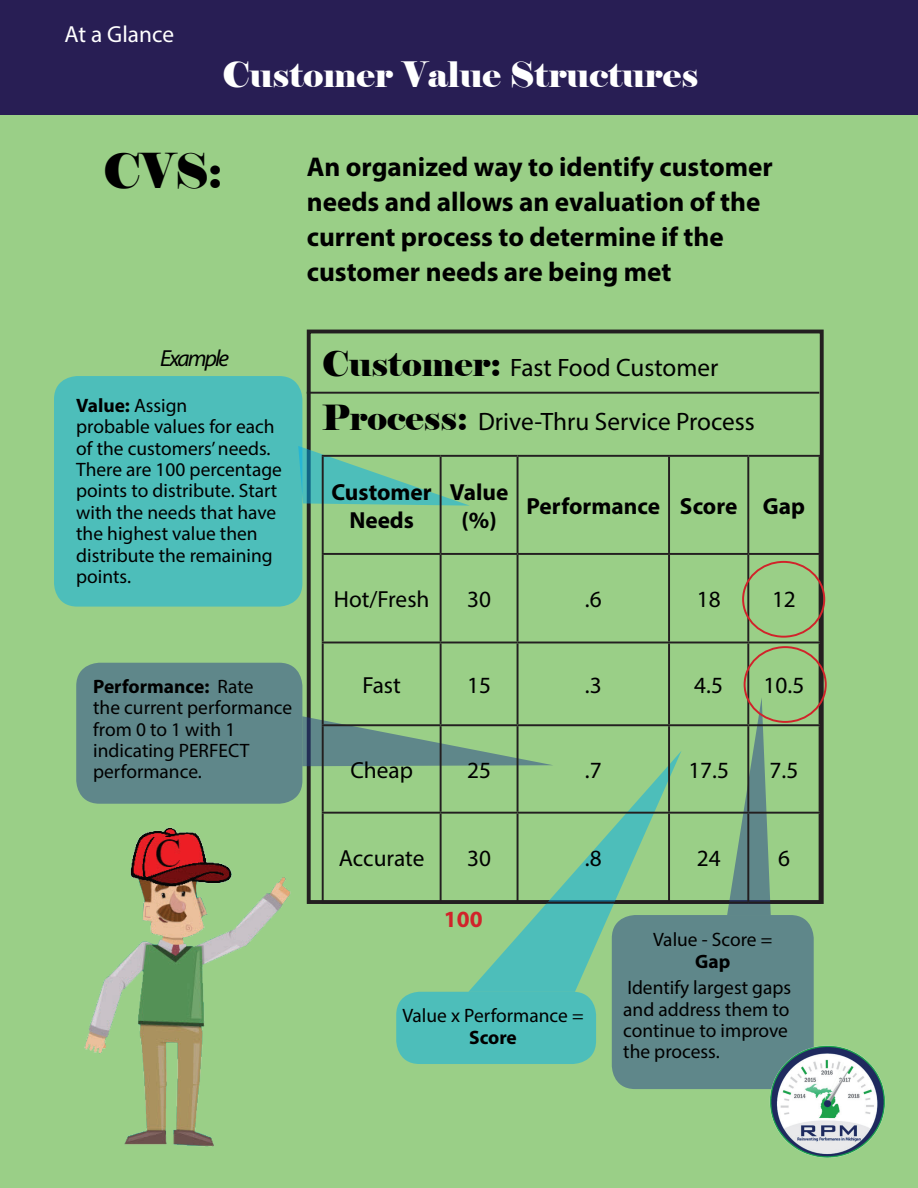
<style>
.page{position:relative;width:918px;height:1188px;background:#fff}
.page>*{position:absolute;margin:0;border:0;box-sizing:border-box;transform-origin:0 0}
.t1{font:48px "Elephant";color:#000}
.t2{font:34.95px "Elephant";color:#fff}
.t3{font:700 27.15px/35px "Myriad Pro";color:#000}
.t4{font:25.2px/54.4px "Myriad Pro";color:#000}
.t5{font:23.25px "Myriad Pro";color:#000}
.t6{font:700 23.25px/27.9px "Myriad Pro";color:#000;text-align:center}
.t7{font:23.25px "Myriad Pro";color:#fff}
.t8{font:italic 23.25px "Myriad Pro";letter-spacing:-.08em;color:#000}
.t9{font:700 23.25px "Myriad Pro";color:#d1232a}
.t10{font:19.35px/21.3px "Myriad Pro";color:#000}
.t11{font:700 19.35px "Myriad Pro";color:#000}
.s1{font-weight:700}
.s2{font-family:"Elephant";font-size:34.5px}
</style>
<div class="page">
<div style="left:0;top:1px;width:918px;height:1187px;background:#9acf87"></div>
<div style="left:0;top:0;width:918px;height:115px;background:#281e54"></div>
<div style="left:307px;top:330px;width:517px;height:574px;border:4px solid #231f20"></div>
<hr style="left:307px;top:392px;width:512px;height:2px;background:#231f20">
<div style="left:54px;top:376px;width:248px;height:231px;background:#4dbeba;border-radius:23px"></div>
<svg style="left:298px;top:446px;width:172px;height:60px"></svg>
<div style="left:76px;top:663px;width:226px;height:141px;background:#5f878a;border-radius:23px"></div>
<svg style="left:302px;top:716px;width:251px;height:50px"></svg>
<div style="left:396px;top:992px;width:200px;height:72px;background:#4dbeba;border-radius:23px"></div>
<div style="left:612px;top:915px;width:202px;height:174px;background:#5f878a;border-radius:23px"></div>
<img style="left:84px;top:827px;width:207px;height:320px">
<svg style="left:468px;top:751px;width:214px;height:241px"></svg>
<svg style="left:727px;top:697px;width:44px;height:218px"></svg>
<hr style="left:322px;top:455px;width:119px;height:2px;background:#231f20">
<hr style="left:322px;top:457px;width:2px;height:96px;background:#231f20">
<hr style="left:441px;top:455px;width:77px;height:2px;background:#231f20">
<hr style="left:440px;top:457px;width:2px;height:96px;background:#231f20">
<hr style="left:518px;top:455px;width:151px;height:2px;background:#231f20">
<hr style="left:517px;top:457px;width:2px;height:96px;background:#231f20">
<hr style="left:669px;top:455px;width:79px;height:2px;background:#231f20">
<hr style="left:668px;top:457px;width:2px;height:96px;background:#231f20">
<hr style="left:748px;top:455px;width:73px;height:2px;background:#231f20">
<hr style="left:747px;top:457px;width:2px;height:96px;background:#231f20">
<hr style="left:819px;top:457px;width:2px;height:96px;background:#231f20">
<hr style="left:322px;top:553px;width:119px;height:2px;background:#231f20">
<hr style="left:322px;top:555px;width:2px;height:87px;background:#231f20">
<hr style="left:441px;top:553px;width:77px;height:2px;background:#231f20">
<hr style="left:440px;top:555px;width:2px;height:87px;background:#231f20">
<hr style="left:518px;top:553px;width:151px;height:2px;background:#231f20">
<hr style="left:517px;top:555px;width:2px;height:87px;background:#231f20">
<hr style="left:669px;top:553px;width:79px;height:2px;background:#231f20">
<hr style="left:668px;top:555px;width:2px;height:87px;background:#231f20">
<hr style="left:748px;top:553px;width:73px;height:2px;background:#231f20">
<hr style="left:747px;top:555px;width:2px;height:87px;background:#231f20">
<hr style="left:819px;top:555px;width:2px;height:87px;background:#231f20">
<hr style="left:322px;top:642px;width:119px;height:1px;background:#231f20">
<hr style="left:322px;top:643px;width:2px;height:81px;background:#231f20">
<hr style="left:441px;top:642px;width:77px;height:1px;background:#231f20">
<hr style="left:440px;top:643px;width:2px;height:81px;background:#231f20">
<hr style="left:518px;top:642px;width:151px;height:1px;background:#231f20">
<hr style="left:517px;top:643px;width:2px;height:81px;background:#231f20">
<hr style="left:669px;top:642px;width:79px;height:1px;background:#231f20">
<hr style="left:668px;top:643px;width:2px;height:81px;background:#231f20">
<hr style="left:748px;top:642px;width:73px;height:1px;background:#231f20">
<hr style="left:747px;top:643px;width:2px;height:81px;background:#231f20">
<hr style="left:819px;top:643px;width:2px;height:81px;background:#231f20">
<hr style="left:322px;top:724px;width:119px;height:2px;background:#231f20">
<hr style="left:322px;top:726px;width:2px;height:86px;background:#231f20">
<hr style="left:441px;top:724px;width:77px;height:2px;background:#231f20">
<hr style="left:440px;top:726px;width:2px;height:86px;background:#231f20">
<hr style="left:518px;top:724px;width:151px;height:2px;background:#231f20">
<hr style="left:517px;top:726px;width:2px;height:86px;background:#231f20">
<hr style="left:669px;top:724px;width:79px;height:2px;background:#231f20">
<hr style="left:668px;top:726px;width:2px;height:86px;background:#231f20">
<hr style="left:748px;top:724px;width:73px;height:2px;background:#231f20">
<hr style="left:747px;top:726px;width:2px;height:86px;background:#231f20">
<hr style="left:819px;top:726px;width:2px;height:86px;background:#231f20">
<hr style="left:322px;top:812px;width:119px;height:2px;background:#231f20">
<hr style="left:322px;top:814px;width:2px;height:88px;background:#231f20">
<hr style="left:441px;top:812px;width:77px;height:2px;background:#231f20">
<hr style="left:440px;top:814px;width:2px;height:88px;background:#231f20">
<hr style="left:518px;top:812px;width:151px;height:2px;background:#231f20">
<hr style="left:517px;top:814px;width:2px;height:88px;background:#231f20">
<hr style="left:669px;top:812px;width:79px;height:2px;background:#231f20">
<hr style="left:668px;top:814px;width:2px;height:88px;background:#231f20">
<hr style="left:748px;top:812px;width:73px;height:2px;background:#231f20">
<hr style="left:747px;top:814px;width:2px;height:88px;background:#231f20">
<hr style="left:819px;top:814px;width:2px;height:88px;background:#231f20">
<hr style="left:322px;top:902px;width:119px;height:2px;background:#231f20">
<hr style="left:441px;top:902px;width:77px;height:2px;background:#231f20">
<hr style="left:518px;top:902px;width:151px;height:2px;background:#231f20">
<hr style="left:669px;top:902px;width:79px;height:2px;background:#231f20">
<hr style="left:748px;top:902px;width:73px;height:2px;background:#231f20">
<div style="left:744px;top:646px;width:83px;height:77px;border:2px solid #d1232a;border-radius:50%"></div>
<div style="left:742px;top:561px;width:83px;height:77px;border:2px solid #d1232a;border-radius:50%"></div>
<img style="left:770px;top:1046px;width:115px;height:111px">
<p class="t7" style="left:64px;top:20px;width:111px">At a Glance</p>
<h2 class="t2" style="left:222px;top:52px;width:478px">Customer Value Structures</h2>
<h1 class="t1" style="left:103px;top:141px;width:122px">CVS:</h1>
<p class="t8" style="left:160px;top:343px;width:70px">Example</p>
<p class="t10" style="left:76px;top:395px;width:207px"><span class="s1">Value:</span> Assign<br>probable values for each of the customers’ needs.<br>There are 100 percentage points to distribute. Start with the needs that have the highest value then distribute the remaining points.</p>
<h3 class="t3" style="left:307px;top:149px;width:468px">An organized way to identify customer needs and allows an evaluation of the current process to determine if the customer needs are being met</h3>
<h3 class="t4" style="left:322px;top:340px;width:435px"><span class="s2">Customer:</span> Fast Food Customer<br><span class="s2">Process:</span> Drive-Thru Service Process</h3>
<p class="t6" style="left:332px;top:477px;width:102px">Customer<br>Needs</p>
<p class="t6" style="left:450px;top:477px;width:60px">Value (%)</p>
<p class="t6" style="left:527px;top:491px;width:280px">Performance Score Gap</p>
<p class="t5" style="left:334px;top:585px;width:97px">Hot/Fresh</p>
<p class="t5" style="left:467px;top:585px;width:25px">30</p>
<p class="t5" style="left:585px;top:585px;width:18px">.6</p>
<p class="t5" style="left:697px;top:585px;width:25px">18</p>
<p class="t5" style="left:772px;top:585px;width:25px">12</p>
<p class="t10" style="left:93px;top:675px;width:200px"><span class="s1">Performance:</span> Rate<br>the current performance from 0 to 1 with 1 indicating PERFECT performance.</p>
<p class="t5" style="left:362px;top:670px;width:40px">Fast</p>
<p class="t5" style="left:467px;top:670px;width:25px">15</p>
<p class="t5" style="left:585px;top:670px;width:18px">.3</p>
<p class="t5" style="left:694px;top:670px;width:30px">4.5</p>
<p class="t5" style="left:764px;top:670px;width:42px">10.5</p>
<p class="t5" style="left:350px;top:756px;width:64px">Cheap</p>
<p class="t5" style="left:467px;top:756px;width:25px">25</p>
<p class="t5" style="left:585px;top:756px;width:18px">.7</p>
<p class="t5" style="left:688px;top:756px;width:42px">17.5</p>
<p class="t5" style="left:770px;top:756px;width:30px">7.5</p>
<p class="t5" style="left:339px;top:844px;width:87px">Accurate</p>
<p class="t5" style="left:467px;top:844px;width:25px">30</p>
<p class="t5" style="left:585px;top:844px;width:18px">.8</p>
<p class="t5" style="left:697px;top:844px;width:25px">24</p>
<p class="t5" style="left:778px;top:844px;width:13px">6</p>
<p class="t9" style="left:444px;top:904px;width:40px">100</p>
<p class="t10" style="left:402px;top:1005px;width:183px">Value x Performance =</p>
<p class="t11" style="left:469px;top:1025px;width:49px">Score</p>
<p class="t10" style="left:653px;top:929px;width:121px">Value - Score =</p>
<p class="t11" style="left:695px;top:949px;width:37px">Gap</p>
<p class="t10" style="left:623px;top:977px;width:170px">Identify largest gaps and address them to continue to improve the process.</p>
</div>
